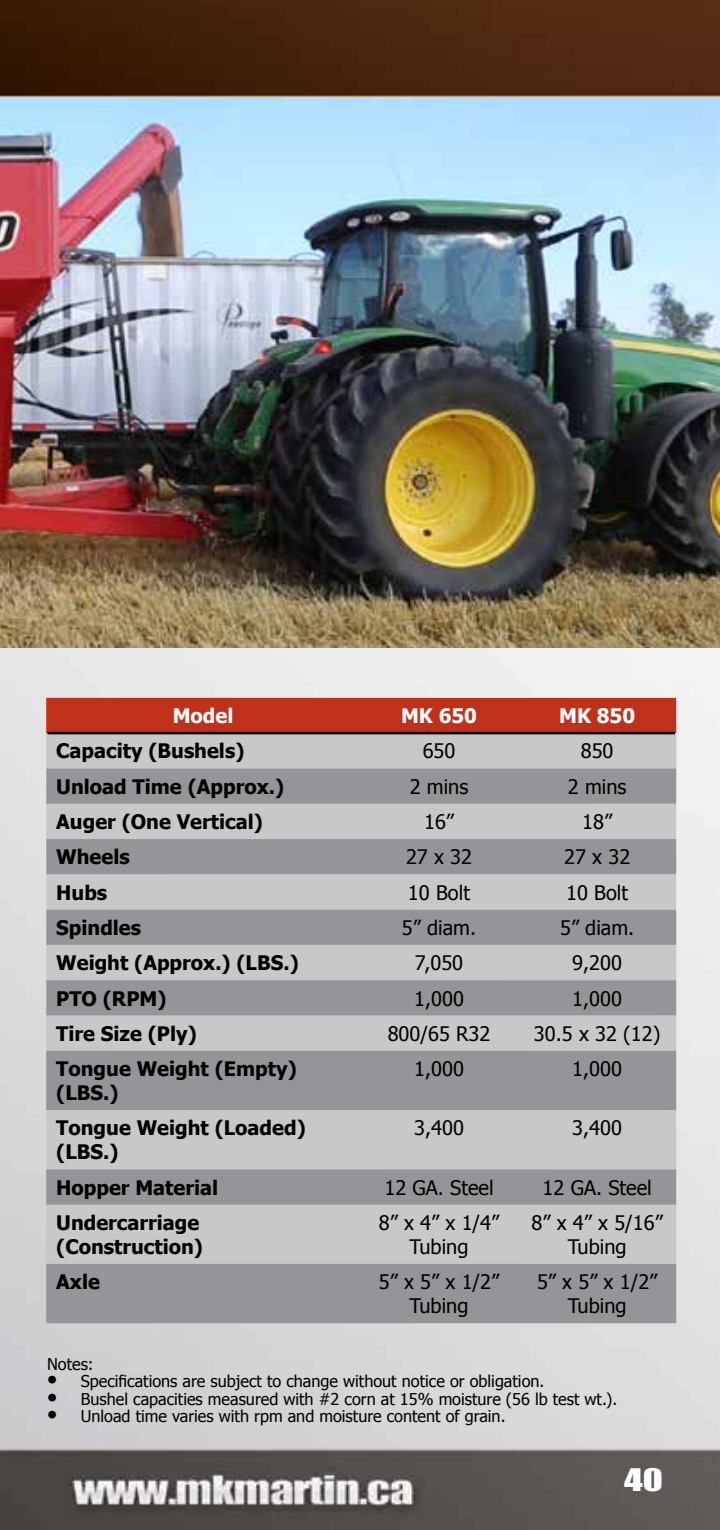
<style>
.page{position:relative;width:720px;height:1530px;background:#fff}
.page>*{position:absolute;margin:0;border:0;box-sizing:border-box;transform-origin:0 0}
.t1{font:28.5px "Impact";color:#fff;scale:1.32 1}
.t2{font:700 20px/24px "Tahoma";color:#000}
.t3{font:20px/24px "Tahoma";color:#000;text-align:center}
.t4{font:700 20px "Tahoma";color:#fff}
.t5{font:16.25px "Tahoma";color:#000}
.s1{font-size:22.5px}
</style>
<div class="page">
<img style="left:0;top:0;width:720px;height:1530px">
<img style="left:0;top:98px;width:720px;height:550px">
<img style="left:0;top:1028px;width:307px;height:495px">
<div style="left:46px;top:698px;width:630px;height:35px;background:#bf311a"></div>
<div style="left:46px;top:733px;width:630px;height:35px;background:#c7c8ca"></div>
<svg style="left:46px;top:768px;width:630px;height:555px;background:#abadaf"></svg>
<hr style="left:48px;top:732px;width:312px;height:2px;background:#000">
<hr style="left:360px;top:732px;width:158px;height:2px;background:#000">
<hr style="left:518px;top:732px;width:157px;height:2px;background:#000">
<p class="t4" style="left:173px;top:702px;width:62px">Model</p>
<p class="t4" style="left:401px;top:702px;width:77px">MK 650</p>
<p class="t4" style="left:559px;top:702px;width:77px">MK 850</p>
<p class="t2" style="left:56px;top:740px;width:190px">Capacity (Bushels)</p>
<p class="t3" style="left:423px;top:740px;width:34px">650</p>
<p class="t3" style="left:581px;top:740px;width:34px">850</p>
<p class="t2" style="left:56px;top:775px;width:229px">Unload Time (Approx.)</p>
<p class="t3" style="left:410px;top:776px;width:60px">2 mins</p>
<p class="t3" style="left:568px;top:776px;width:60px">2 mins</p>
<p class="t2" style="left:56px;top:811px;width:208px">Auger (One Vertical)</p>
<p class="t3" style="left:424px;top:811px;width:31px">16”</p>
<p class="t3" style="left:582px;top:811px;width:31px">18”</p>
<p class="t2" style="left:56px;top:846px;width:75px">Wheels</p>
<p class="t3" style="left:406px;top:846px;width:68px">27 x 32</p>
<p class="t3" style="left:564px;top:846px;width:68px">27 x 32</p>
<p class="t2" style="left:56px;top:881px;width:53px">Hubs</p>
<p class="t3" style="left:408px;top:881px;width:64px">10 Bolt</p>
<p class="t3" style="left:566px;top:881px;width:64px">10 Bolt</p>
<p class="t2" style="left:56px;top:916px;width:86px">Spindles</p>
<p class="t3" style="left:402px;top:917px;width:76px">5” diam.</p>
<p class="t3" style="left:560px;top:917px;width:76px">5” diam.</p>
<p class="t2" style="left:56px;top:952px;width:244px">Weight (Approx.) (LBS.)</p>
<p class="t3" style="left:415px;top:952px;width:50px">7,050</p>
<p class="t3" style="left:572px;top:952px;width:51px">9,200</p>
<p class="t2" style="left:56px;top:987px;width:112px">PTO (RPM)</p>
<p class="t3" style="left:414px;top:987px;width:51px">1,000</p>
<p class="t3" style="left:572px;top:987px;width:51px">1,000</p>
<p class="t2" style="left:56px;top:1022px;width:142px">Tire Size (Ply)</p>
<p class="t3" style="left:388px;top:1023px;width:104px">800/65 R32</p>
<p class="t3" style="left:534px;top:1023px;width:128px">30.5 x 32 (12)</p>
<p class="t2" style="left:56px;top:1058px;width:242px">Tongue Weight (Empty) (LBS.)</p>
<p class="t3" style="left:414px;top:1058px;width:51px">1,000</p>
<p class="t3" style="left:572px;top:1058px;width:51px">1,000</p>
<p class="t2" style="left:56px;top:1117px;width:251px">Tongue Weight (Loaded) (LBS.)</p>
<p class="t3" style="left:414px;top:1117px;width:51px">3,400</p>
<p class="t3" style="left:572px;top:1117px;width:51px">3,400</p>
<p class="t2" style="left:56px;top:1176px;width:163px">Hopper Material</p>
<p class="t3" style="left:384px;top:1177px;width:111px">12 GA. Steel</p>
<p class="t3" style="left:543px;top:1177px;width:111px">12 GA. Steel</p>
<p class="t2" style="left:56px;top:1212px;width:148px">Undercarriage (Construction)</p>
<p class="t3" style="left:379px;top:1212px;width:122px">8” x 4” x 1/4”<br>Tubing</p>
<p class="t3" style="left:532px;top:1212px;width:133px">8” x 4” x 5/16”<br>Tubing</p>
<p class="t2" style="left:56px;top:1271px;width:45px">Axle</p>
<p class="t3" style="left:379px;top:1271px;width:122px">5” x 5” x 1/2”<br>Tubing</p>
<p class="t3" style="left:537px;top:1271px;width:122px">5” x 5” x 1/2”<br>Tubing</p>
<p class="t5" style="left:47px;top:1353px;width:48px">Notes:</p>
<p class="t5" style="left:47px;top:1371px;width:499px"><span class="s1">•</span> Specifications are subject to change without notice or obligation.</p>
<p class="t5" style="left:47px;top:1388px;width:572px"><span class="s1">•</span> Bushel capacities measured with #2 corn at 15% moisture (56 lb test wt.).</p>
<p class="t5" style="left:47px;top:1406px;width:460px"><span class="s1">•</span> Unload time varies with rpm and moisture content of grain.</p>
<h1 class="t1" style="left:624px;top:1458px;width:31px">40</h1>
</div>
